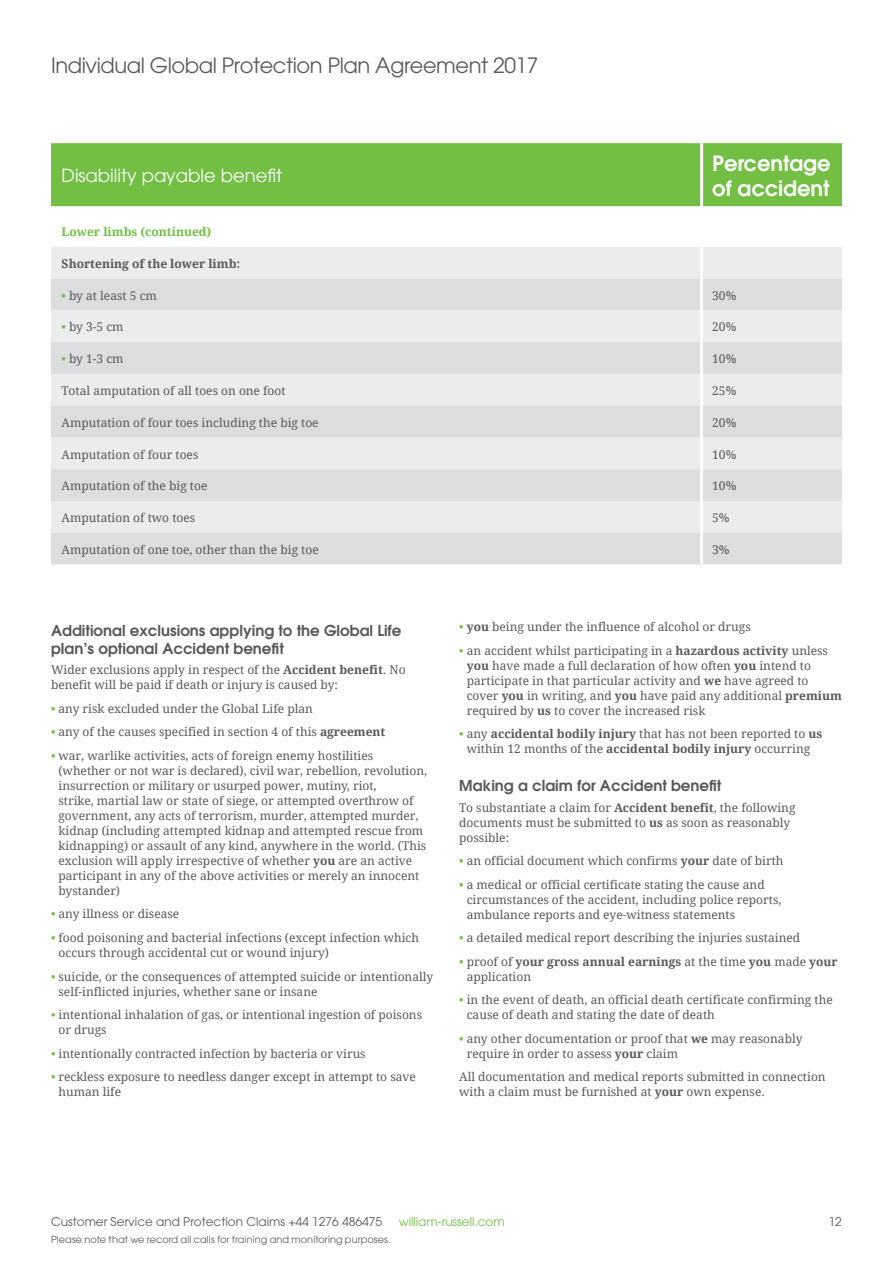
<style>
.page{position:relative;width:893px;height:1263px;background:#fff}
.page>*{position:absolute;margin:0;border:0;box-sizing:border-box;transform-origin:0 0}
.t1{font:21px "ITC Avant Garde Pro";letter-spacing:-.02em;color:#58595b}
.t2{font:600 21px/25.2px "ITC Avant Garde Pro";color:#fff}
.t3{font:18px "ITC Avant Garde Pro";color:#fff}
.t4{font:600 15px/18px "ITC Avant Garde Pro";color:#58595b}
.t5{font:12px/15px "Droid Serif";color:#58595b}
.t6{font:12px "ITC Avant Garde Pro";color:#58595b}
.t7{font:700 12px "Droid Serif";color:#58595b}
.t8{font:700 12px "Droid Serif";color:#72bf44}
.t9{font:12px "ITC Avant Garde Pro";color:#72bf44}
.t10{font:9.75px "ITC Avant Garde Pro";letter-spacing:.01em;color:#58595b}
.s1{color:#72bf44}
.s2{font-weight:700}
</style>
<div class="page">
<div style="left:51px;top:143px;width:791px;height:63px;background:#72bf44"></div>
<div style="left:51px;top:247px;width:791px;height:31px;background:#ebecec"></div>
<svg style="left:51px;top:278px;width:791px;height:286px;background:#e2e3e4"></svg>
<hr style="left:700px;top:143px;width:3px;height:63px;background:#fff">
<svg style="left:51px;top:206px;width:791px;height:1px"></svg>
<hr style="left:700px;top:310px;width:3px;height:32px;background:#fff">
<hr style="left:700px;top:437px;width:3px;height:32px;background:#fff">
<hr style="left:700px;top:247px;width:3px;height:31px;background:#fff">
<hr style="left:700px;top:278px;width:3px;height:32px;background:#fff">
<hr style="left:700px;top:342px;width:3px;height:32px;background:#fff">
<hr style="left:700px;top:374px;width:3px;height:32px;background:#fff">
<hr style="left:700px;top:406px;width:3px;height:31px;background:#fff">
<hr style="left:700px;top:469px;width:3px;height:32px;background:#fff">
<hr style="left:700px;top:501px;width:3px;height:32px;background:#fff">
<hr style="left:700px;top:533px;width:3px;height:31px;background:#fff">
<h1 class="t1" style="left:51px;top:52px;width:489px">Individual Global Protection Plan Agreement 2017</h1>
<h2 class="t3" style="left:62px;top:164px;width:222px">Disability payable benefit</h2>
<h1 class="t2" style="left:712px;top:150px;width:120px">Percentage of accident</h1>
<p class="t8" style="left:62px;top:225px;width:151px">Lower limbs (continued)</p>
<p class="t7" style="left:62px;top:257px;width:180px">Shortening of the lower limb:</p>
<p class="t5" style="left:62px;top:288px;width:97px"><span class="s1">•</span> by at least 5 cm</p>
<p class="t5" style="left:712px;top:288px;width:26px">30%</p>
<p class="t5" style="left:62px;top:320px;width:63px"><span class="s1">•</span> by 3-5 cm</p>
<p class="t5" style="left:712px;top:320px;width:26px">20%</p>
<p class="t5" style="left:62px;top:352px;width:63px"><span class="s1">•</span> by 1-3 cm</p>
<p class="t5" style="left:712px;top:352px;width:26px">10%</p>
<p class="t5" style="left:62px;top:383px;width:226px">Total amputation of all toes on one foot</p>
<p class="t5" style="left:712px;top:383px;width:26px">25%</p>
<p class="t5" style="left:62px;top:415px;width:259px">Amputation of four toes including the big toe</p>
<p class="t5" style="left:712px;top:415px;width:26px">20%</p>
<p class="t5" style="left:62px;top:447px;width:138px">Amputation of four toes</p>
<p class="t5" style="left:712px;top:447px;width:26px">10%</p>
<p class="t5" style="left:62px;top:479px;width:147px">Amputation of the big toe</p>
<p class="t5" style="left:712px;top:479px;width:26px">10%</p>
<p class="t5" style="left:62px;top:510px;width:135px">Amputation of two toes</p>
<p class="t5" style="left:712px;top:510px;width:19px">5%</p>
<p class="t5" style="left:62px;top:542px;width:259px">Amputation of one toe, other than the big toe</p>
<p class="t5" style="left:712px;top:542px;width:19px">3%</p>
<p class="t4" style="left:51px;top:621px;width:352px">Additional exclusions applying to the Global Life plan’s optional Accident benefit</p>
<p class="t5" style="left:51px;top:663px;width:356px">Wider exclusions apply in respect of the <span class="s2">Accident benefit</span>. No benefit will be paid if death or injury is caused by:</p>
<p class="t5" style="left:51px;top:701px;width:263px"><span class="s1">•</span> any risk excluded under the Global Life plan</p>
<p class="t5" style="left:51px;top:725px;width:336px"><span class="s1">•</span> any of the causes specified in section 4 of this <span class="s2">agreement</span></p>
<p class="t5" style="left:58px;top:748px;width:370px;text-indent:-7px"><span class="s1">•</span> war, warlike activities, acts of foreign enemy hostilities (whether or not war is declared), civil war, rebellion, revolution, insurrection or military or usurped power, mutiny, riot,<br>strike, martial law or state of siege, or attempted overthrow of government, any acts of terrorism, murder, attempted murder, kidnap (including attempted kidnap and attempted rescue from kidnapping) or assault of any kind, anywhere in the world. (This exclusion will apply irrespective of whether <span class="s2">you</span> are an active participant in any of the above activities or merely an innocent bystander)</p>
<p class="t5" style="left:51px;top:907px;width:130px"><span class="s1">•</span> any illness or disease</p>
<p class="t5" style="left:58px;top:930px;width:362px;text-indent:-7px"><span class="s1">•</span> food poisoning and bacterial infections (except infection which occurs through accidental cut or wound injury)</p>
<p class="t5" style="left:58px;top:969px;width:376px;text-indent:-7px"><span class="s1">•</span> suicide, or the consequences of attempted suicide or intentionally self-inflicted injuries, whether sane or insane</p>
<p class="t5" style="left:58px;top:1007px;width:365px;text-indent:-7px"><span class="s1">•</span> intentional inhalation of gas, or intentional ingestion of poisons or drugs</p>
<p class="t5" style="left:51px;top:1046px;width:316px"><span class="s1">•</span> intentionally contracted infection by bacteria or virus</p>
<p class="t5" style="left:58px;top:1069px;width:359px;text-indent:-7px"><span class="s1">•</span> reckless exposure to needless danger except in attempt to save human life</p>
<p class="t5" style="left:459px;top:619px;width:293px"><span class="s1">•</span> <span class="s2">you</span> being under the influence of alcohol or drugs</p>
<p class="t5" style="left:467px;top:643px;width:377px;text-indent:-7px"><span class="s1">•</span> an accident whilst participating in a <span class="s2">hazardous activity</span> unless <span class="s2">you</span> have made a full declaration of how often <span class="s2">you</span> intend to participate in that particular activity and <span class="s2">we</span> have agreed to cover <span class="s2">you</span> in writing, and <span class="s2">you</span> have paid any additional <span class="s2">premium </span>required by <span class="s2">us</span> to cover the increased risk</p>
<p class="t5" style="left:459px;top:726px;width:365px;text-align:center"><span class="s1">•</span> any <span class="s2">accidental bodily injury</span> that has not been reported to <span class="s2">us </span>within 12 months of the <span class="s2">accidental bodily injury</span> occurring</p>
<p class="t4" style="left:459px;top:776px;width:264px">Making a claim for Accident benefit</p>
<p class="t5" style="left:459px;top:800px;width:338px">To substantiate a claim for <span class="s2">Accident benefit</span>, the following documents must be submitted to <span class="s2">us</span> as soon as reasonably possible:</p>
<p class="t5" style="left:459px;top:853px;width:326px"><span class="s1">•</span> an official document which confirms <span class="s2">your</span> date of birth</p>
<p class="t5" style="left:467px;top:877px;width:316px;text-indent:-7px"><span class="s1">•</span> a medical or official certificate stating the cause and circumstances of the accident, including police reports, ambulance reports and eye-witness statements</p>
<p class="t5" style="left:459px;top:930px;width:342px"><span class="s1">•</span> a detailed medical report describing the injuries sustained</p>
<p class="t5" style="left:467px;top:954px;width:373px;text-indent:-7px"><span class="s1">•</span> proof of <span class="s2">your gross annual earnings</span> at the time <span class="s2">you</span> made <span class="s2">your </span>application</p>
<p class="t5" style="left:467px;top:992px;width:367px;text-indent:-7px"><span class="s1">•</span> in the event of death, an official death certificate confirming the cause of death and stating the date of death</p>
<p class="t5" style="left:467px;top:1031px;width:337px;text-indent:-7px"><span class="s1">•</span> any other documentation or proof that <span class="s2">we</span> may reasonably require in order to assess <span class="s2">your</span> claim</p>
<p class="t5" style="left:459px;top:1069px;width:368px">All documentation and medical reports submitted in connection with a claim must be furnished at <span class="s2">your</span> own expense.</p>
<p class="t6" style="left:51px;top:1214px;width:333px">Customer Service and Protection Claims +44 1276 486475</p>
<p class="t9" style="left:399px;top:1214px;width:108px">william-russell.com</p>
<p class="t10" style="left:51px;top:1233px;width:341px">Please note that we record all calls for training and monitoring purposes.</p>
<p class="t6" style="left:829px;top:1214px;width:15px">12</p>
</div>
